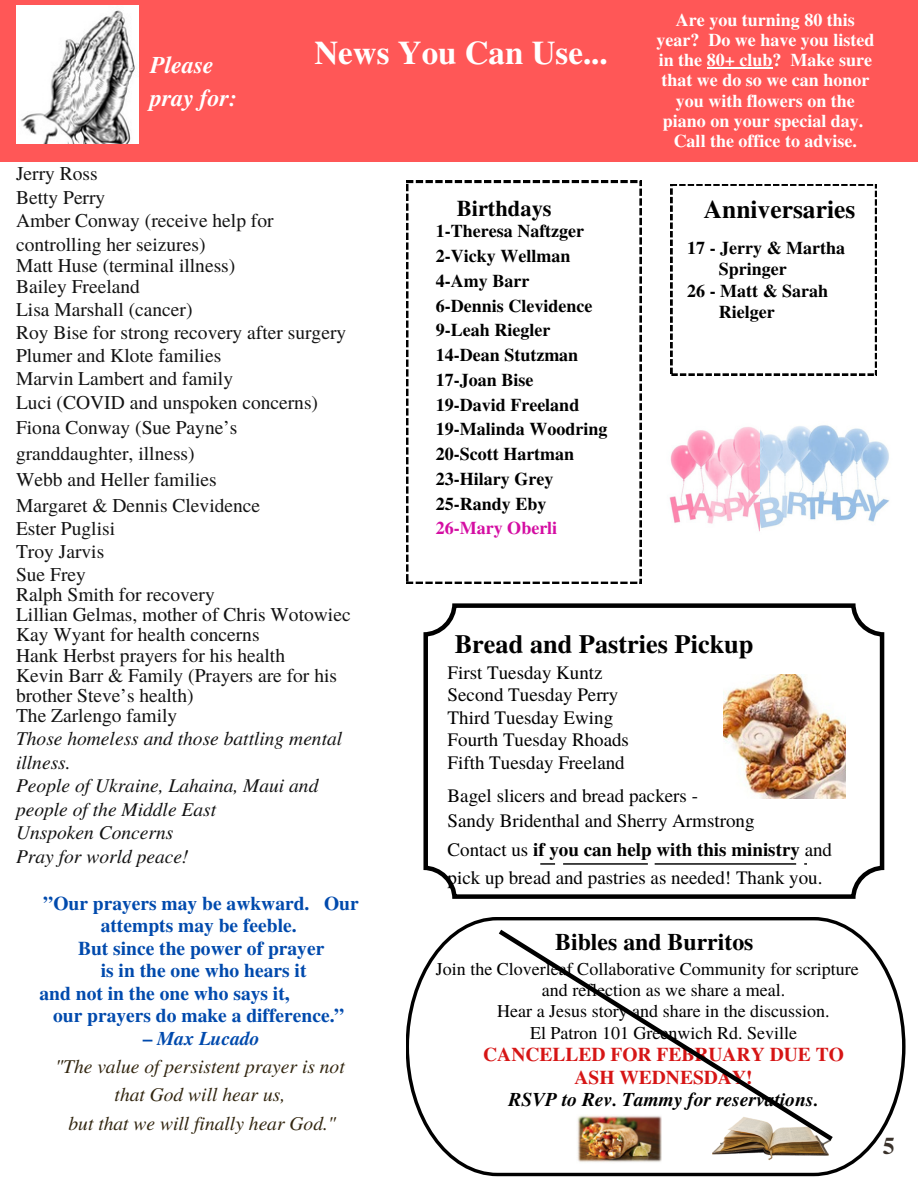
<style>
.page{position:relative;width:918px;height:1188px;background:#fff}
.page>*{position:absolute;margin:0;border:0;box-sizing:border-box;transform-origin:0 0}
.t1{font:700 33px "Te X Gyre Termes";color:#fff}
.t2{font:700 26.25px "Te X Gyre Termes";color:#000}
.t3{font:700 25.5px "Te X Gyre Termes";color:#000}
.t4{font:italic 700 24px/32.7px "Te X Gyre Termes";color:#fff}
.t5{font:700 24px "Te X Gyre Termes";color:#3a322b}
.t6{font:700 23.85px "Te X Gyre Termes";color:#000}
.t7{font:700 22.5px "Te X Gyre Termes";color:#000}
.t8{font:19.5px/23.7px "Te X Gyre Termes";color:#131313}
.t9{font:700 19.5px "Te X Gyre Termes";color:#004aad}
.t10{font:italic 19.5px/23.7px "Te X Gyre Termes";color:#131313}
.t11{font:italic 19.5px/28.2px "Te X Gyre Termes";color:#322610;text-align:center}
.t12{font:700 19.5px "Te X Gyre Termes";color:#d61515}
.t13{font:italic 700 19.5px "Te X Gyre Termes";color:#000}
.t14{font:italic 700 19.5px "Te X Gyre Termes";color:#004aad}
.t15{font:19.05px "Te X Gyre Termes";color:#000}
.t16{font:700 19.05px "Te X Gyre Termes";color:#000}
.t17{font:700 18px/24.8px "Te X Gyre Termes";color:#000}
.t18{font:18px/21.3px "Te X Gyre Termes";color:#000}
.t19{font:700 18px/20.2px "Te X Gyre Termes";color:#fff;text-align:center}
.s1{font-style:normal}
.s2{color:#d40da2}
.s3{font-weight:400}
</style>
<div class="page">
<svg style="left:406px;top:180px;width:236px;height:404px"></svg>
<div style="left:0;top:0;width:918px;height:161px;background:#ff5757"></div>
<img style="left:16px;top:5px;width:123px;height:139px">
<div style="left:419px;top:599px;width:470px;height:304px;border:9px solid #000;border-radius:29px"></div>
<img style="left:723px;top:674px;width:123px;height:124px">
<svg style="left:540px;top:863px;width:267px;height:2px"></svg>
<img style="left:669px;top:427px;width:92px;height:105px">
<img style="left:761px;top:425px;width:128px;height:103px">
<svg style="left:670px;top:184px;width:207px;height:192px"></svg>
<svg style="left:406px;top:917px;width:500px;height:260px"></svg>
<img style="left:712px;top:1145px;width:120px;height:16px">
<img style="left:577px;top:1145px;width:84px;height:19px">
<svg style="left:494px;top:925px;width:344px;height:220px"></svg>
<hr style="left:707px;top:67px;width:66px;height:1px;background:#fff">
<p class="t4" style="left:150px;top:48px;width:89px">Please pray for:</p>
<p class="t1" style="left:314px;top:27px;width:295px">News You Can Use...</p>
<p class="t19" style="left:656px;top:8px;width:220px">Are you turning 80 this year? Do we have you listed in the 80+ club? Make sure that we do so we can honor you with flowers on the piano on your special day.<br>Call the office to advise.</p>
<p class="t8" style="left:16px;top:161px;width:83px">Jerry Ross</p>
<h2 class="t8" style="left:16px;top:184px;width:91px">Betty Perry</h2>
<h1 class="t8" style="left:16px;top:208px;width:259px">Amber Conway (receive help for controlling her seizures)</h1>
<h4 class="t8" style="left:16px;top:253px;width:221px">Matt Huse (terminal illness)</h4>
<p class="t8" style="left:16px;top:273px;width:125px">Bailey Freeland</p>
<p class="t8" style="left:16px;top:297px;width:178px">Lisa Marshall (cancer)</p>
<p class="t8" style="left:16px;top:319px;width:332px">Roy Bise for strong recovery after surgery</p>
<p class="t8" style="left:16px;top:343px;width:207px">Plumer and Klote families</p>
<p class="t8" style="left:16px;top:365px;width:219px">Marvin Lambert and family</p>
<p class="t8" style="left:16px;top:389px;width:304px">Luci (COVID and unspoken concerns)</p>
<p class="t8" style="left:16px;top:414px;width:223px;line-height:25.8px">Fiona Conway (Sue Payne’s granddaughter, illness)</p>
<p class="t8" style="left:16px;top:467px;width:202px">Webb and Heller families</p>
<p class="t8" style="left:16px;top:493px;width:246px">Margaret &amp; Dennis Clevidence</p>
<p class="t8" style="left:16px;top:515px;width:101px">Ester Puglisi</p>
<p class="t8" style="left:16px;top:539px;width:90px">Troy Jarvis</p>
<p class="t8" style="left:16px;top:561px;width:71px">Sue Frey</p>
<p class="t8" style="left:16px;top:581px;width:200px">Ralph Smith for recovery</p>
<p class="t8" style="left:16px;top:602px;width:336px">Lillian Gelmas, mother of Chris Wotowiec</p>
<p class="t8" style="left:16px;top:622px;width:245px">Kay Wyant for health concerns</p>
<p class="t8" style="left:16px;top:642px;width:271px">Hank Herbst prayers for his health</p>
<p class="t8" style="left:16px;top:664px;width:323px;line-height:20.2px">Kevin Barr &amp; Family (Prayers are for his brother Steve’s health)</p>
<p class="t8" style="left:16px;top:703px;width:163px">The Zarlengo family</p>
<p class="t10" style="left:16px;top:725px;width:328px">Those homeless and those battling mental illness.</p>
<p class="t10" style="left:16px;top:772px;width:304px">People of Ukraine, Lahaina, Maui and</p>
<p class="t10" style="left:16px;top:796px;width:202px">people of the Middle East</p>
<p class="t10" style="left:16px;top:820px;width:159px">Unspoken Concerns</p>
<p class="t10" style="left:16px;top:843px;width:174px">Pray for world peace!</p>
<p class="t9" style="left:44px;top:888px;width:317px">”Our prayers may be awkward. Our</p>
<p class="t9" style="left:101px;top:910px;width:197px">attempts may be feeble.</p>
<p class="t9" style="left:78px;top:933px;width:248px">But since the power of prayer</p>
<p class="t9" style="left:101px;top:955px;width:207px">is in the one who hears it</p>
<p class="t9" style="left:40px;top:978px;width:252px">and not in the one who says it,</p>
<p class="t9" style="left:53px;top:1000px;width:293px">our prayers do make a difference.”</p>
<p class="t14" style="left:143px;top:1024px;width:118px"><span class="s1">–</span> Max Lucado</p>
<p class="t11" style="left:55px;top:1051px;width:291px">"The value of persistent prayer is not that God will hear us,</p>
<p class="t11" style="left:69px;top:1108px;width:269px">but that we will finally hear God."</p>
<h2 class="t7" style="left:457px;top:191px;width:96px">Birthdays</h2>
<p class="t3" style="left:704px;top:190px;width:153px">Anniversaries</p>
<p class="t17" style="left:687px;top:235px;width:159px">17 - Jerry &amp; Martha</p>
<p class="t17" style="left:719px;top:256px;width:70px">Springer</p>
<p class="t17" style="left:687px;top:277px;width:142px">26 - Matt &amp; Sarah</p>
<p class="t17" style="left:719px;top:299px;width:57px">Rielger</p>
<p class="t17" style="left:436px;top:218px;width:173px">1-Theresa Naftzger<br>2-Vicky Wellman<br>4-Amy Barr<br>6-Dennis Clevidence<br>9-Leah Riegler<br>14-Dean Stutzman<br>17-Joan Bise<br>19-David Freeland<br>19-Malinda Woodring<br>20-Scott Hartman<br>23-Hilary Grey<br>25-Randy Eby<br><span class="s2">26-Mary Oberli</span></p>
<h4 class="t2" style="left:455px;top:623px;width:300px">Bread and Pastries Pickup</h4>
<p class="t15" style="left:448px;top:659px;width:157px">First Tuesday Kuntz</p>
<p class="t15" style="left:448px;top:681px;width:172px">Second Tuesday Perry</p>
<p class="t15" style="left:448px;top:704px;width:167px">Third Tuesday Ewing</p>
<h3 class="t15" style="left:448px;top:726px;width:183px">Fourth Tuesday Rhoads</h3>
<h4 class="t15" style="left:448px;top:749px;width:179px">Fifth Tuesday Freeland</h4>
<p class="t15" style="left:448px;top:781px;width:252px">Bagel slicers and bread packers -</p>
<h2 class="t15" style="left:448px;top:807px;width:308px">Sandy Bridenthal and Sherry Armstrong</h2>
<h4 class="t16" style="left:448px;top:834px;width:386px"><span class="s3">Contact us</span> if you can help with this ministry <span class="s3">and</span></h4>
<p class="t15" style="left:448px;top:864px;width:376px">pick up bread and pastries as needed! Thank you.</p>
<p class="t6" style="left:555px;top:923px;width:200px">Bibles and Burritos</p>
<p class="t18" style="left:542px;top:957px;width:318px;text-indent:-106px">Join the Cloverleaf Collaborative Community for scripture and reflection as we share a meal.</p>
<p class="t18" style="left:497px;top:1000px;width:334px">Hear a Jesus story and share in the discussion.</p>
<p class="t18" style="left:530px;top:1021px;width:268px">El Patron 101 Greenwich Rd. Seville</p>
<p class="t12" style="left:483px;top:1039px;width:362px">CANCELLED FOR FEBRUARY DUE TO</p>
<p class="t12" style="left:574px;top:1062px;width:180px">ASH WEDNESDAY!</p>
<h2 class="t13" style="left:508px;top:1085px;width:312px">RSVP to Rev. Tammy for reservations.</h2>
<p class="t5" style="left:883px;top:1127px;width:13px">5</p>
</div>
